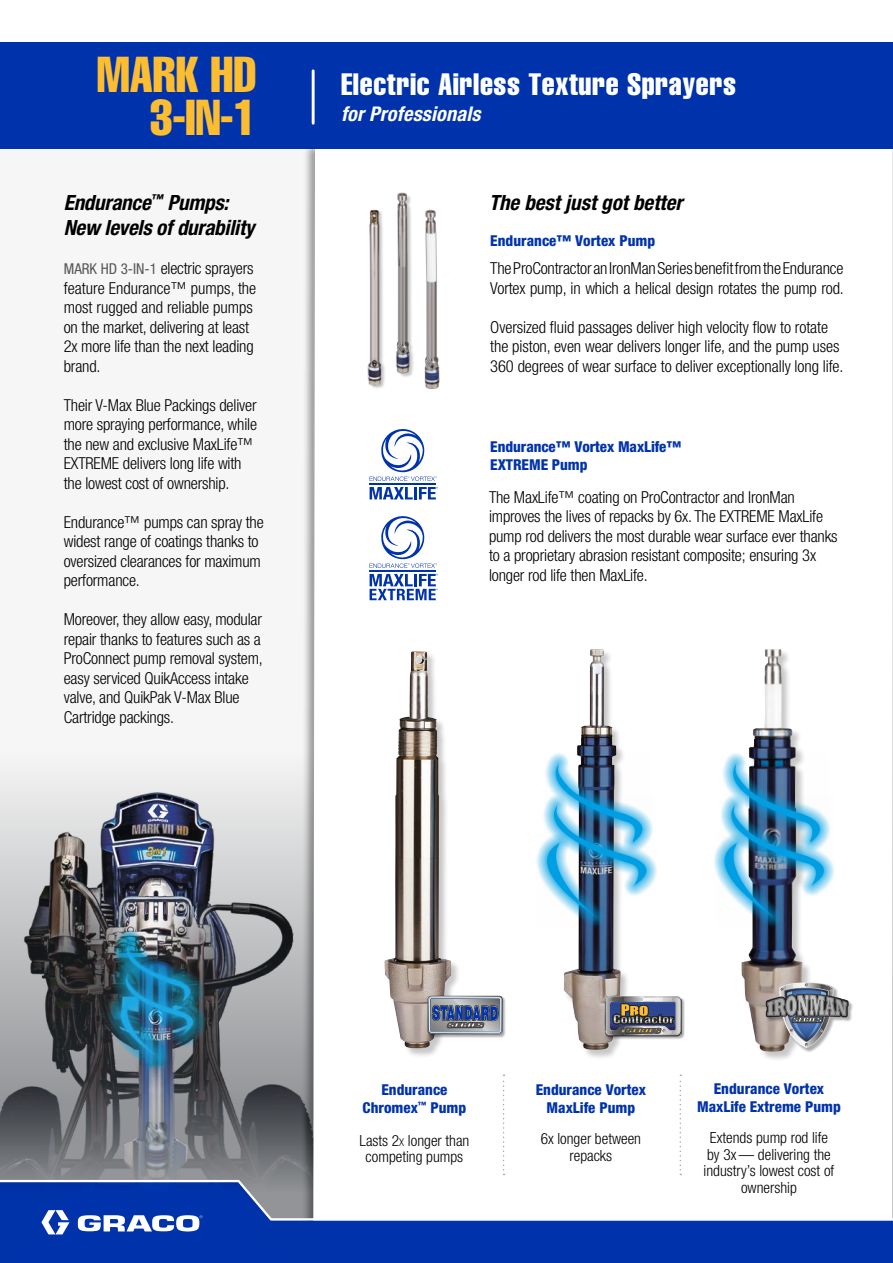
<style>
.page{position:relative;width:893px;height:1263px;background:#fff}
.page>*{position:absolute;margin:0;border:0;box-sizing:border-box;transform-origin:0 0}
.t1{font:49.5px/43.5px "Helvetica LT Std Comp";color:#fcbd30;text-align:right}
.t2{font:30.45px "Helvetica LT Std Comp";letter-spacing:.02em;color:#fff}
.t3{font:italic 700 condensed 21px/25.5px "Helvetica Neue LT Std";letter-spacing:-.01em;color:#000}
.t4{font:italic 700 condensed 20.25px "Helvetica Neue LT Std";letter-spacing:.01em;color:#fff}
.t5{font:300 condensed 16.5px/19.5px "Helvetica Neue LT Std";letter-spacing:-.01em;color:#000}
.t6{font:300 condensed 15.3px/16.5px "Helvetica Neue LT Std";color:#000;text-align:center}
.t7{font:800 condensed 15px/18px "Helvetica Neue LT Std";color:#0033ab;text-align:center}
.s1{font-weight:400;font-size:15px;color:#575756}
.s2{font-size:10.8px}
</style>
<div class="page">
<div style="left:0;top:147px;width:313px;height:1107px;background:#f6f6f7"></div>
<div style="left:0;top:43px;width:893px;height:106px;background:#0033ab"></div>
<div style="left:313px;top:1234px;width:580px;height:29px;background:#0033ab"></div>
<img style="left:0;top:728px;width:313px;height:535px">
<div style="left:741px;top:728px;width:71px;height:333px;background:#000;opacity:.22"></div>
<img style="left:741px;top:728px;width:61px;height:324px">
<div style="left:760px;top:649px;width:35px;height:89px;background:#000;opacity:.22"></div>
<img style="left:760px;top:649px;width:27px;height:79px">
<div style="left:564px;top:649px;width:66px;height:411px;background:#000;opacity:.22"></div>
<img style="left:564px;top:649px;width:56px;height:401px">
<div style="left:384px;top:651px;width:77px;height:407px;background:#000;opacity:.22"></div>
<img style="left:384px;top:651px;width:67px;height:398px">
<div style="left:534px;top:750px;width:125px;height:179px;background:#009fe3;opacity:.58"></div>
<svg style="left:536px;top:916px;width:70px;height:11px"></svg>
<svg style="left:545px;top:753px;width:108px;height:10px"></svg>
<img style="left:534px;top:763px;width:125px;height:153px">
<div style="left:711px;top:750px;width:126px;height:179px;background:#009fe3;opacity:.58"></div>
<svg style="left:714px;top:916px;width:69px;height:11px"></svg>
<svg style="left:723px;top:753px;width:107px;height:10px"></svg>
<img style="left:711px;top:763px;width:126px;height:153px">
<div style="left:428px;top:996px;width:79px;height:42px;background:#000;opacity:.33"></div>
<svg style="left:428px;top:982px;width:75px;height:52px"></svg>
<div style="left:766px;top:983px;width:87px;height:70px;background:#000;opacity:.33"></div>
<svg style="left:764px;top:982px;width:85px;height:66px"></svg>
<div style="left:605px;top:997px;width:80px;height:43px;background:#000;opacity:.33"></div>
<svg style="left:605px;top:996px;width:76px;height:43px;background:#787880"></svg>
<svg style="left:0;top:1074px;width:893px;height:160px"></svg>
<hr style="left:369px;top:483px;width:67px;height:2px;background:#0033ab">
<svg style="left:370px;top:429px;width:67px;height:52px"></svg>
<svg style="left:370px;top:487px;width:68px;height:12px"></svg>
<hr style="left:369px;top:570px;width:67px;height:2px;background:#0033ab">
<svg style="left:370px;top:516px;width:67px;height:52px"></svg>
<svg style="left:370px;top:574px;width:68px;height:26px"></svg>
<img style="left:367px;top:209px;width:18px;height:179px">
<img style="left:396px;top:192px;width:17px;height:185px">
<img style="left:424px;top:209px;width:16px;height:180px">
<hr style="left:312px;top:71px;width:3px;height:52px;background:#fff">
<h1 class="t1" style="left:97px;top:51px;width:161px">MARK HD<br>3-IN-1</h1>
<h2 class="t2" style="left:341px;top:65px;width:396px">Electric Airless Texture Sprayers</h2>
<p class="t4" style="left:341px;top:102px;width:141px">for Professionals</p>
<p class="t3" style="left:64px;top:190px;width:192px">Endurance<sup>™</sup> Pumps:<br>New levels of durability</p>
<p class="t3" style="left:489px;top:190px;width:195px">The best just got better</p>
<p class="t7" style="left:490px;top:231px;width:166px">Endurance™ Vortex Pump</p>
<p class="t5" style="left:64px;top:258px;width:194px"><span class="s1">MARK HD 3-IN-1</span> electric sprayers feature Endurance™ pumps, the most rugged and reliable pumps on the market, delivering at least<br>2x more life than the next leading brand.</p>
<p class="t5" style="left:64px;top:395px;width:195px">Their V-Max Blue Packings deliver more spraying performance, while the new and exclusive MaxLife™<br>EXTREME delivers long life with the lowest cost of ownership.</p>
<p class="t5" style="left:64px;top:512px;width:201px">Endurance™ pumps can spray the widest range of coatings thanks to oversized clearances for maximum performance.</p>
<p class="t5" style="left:64px;top:610px;width:201px">Moreover, they allow easy, modular repair thanks to features such as a<br>ProConnect pump removal system, easy serviced QuikAccess intake valve, and QuikPak V-Max Blue<br>Cartridge packings.</p>
<p class="t5" style="left:490px;top:258px;width:355px">The ProContractor an IronMan Series benefit from the Endurance<br>Vortex pump, in which a helical design rotates the pump rod.</p>
<p class="t5" style="left:490px;top:317px;width:355px">Oversized fluid passages deliver high velocity flow to rotate the piston, even wear delivers longer life, and the pump uses<br>360 degrees of wear surface to deliver exceptionally long life.</p>
<p class="t7" style="left:490px;top:438px;width:192px;text-align:left">Endurance™ Vortex MaxLife™<br>EXTREME Pump</p>
<p class="t5" style="left:489px;top:487px;width:350px">The MaxLife™ coating on ProContractor and IronMan improves the lives of repacks by 6x. The EXTREME MaxLife pump rod delivers the most durable wear surface ever thanks to a proprietary abrasion resistant composite; ensuring 3x longer rod life then MaxLife.</p>
<p class="t7" style="left:363px;top:1080px;width:105px">Endurance<br>Chromex<sup>™</sup> Pump</p>
<p class="t6" style="left:359px;top:1132px;width:111px">Lasts 2<span class="s2">x</span> longer than competing pumps</p>
<p class="t7" style="left:536px;top:1080px;width:112px">Endurance Vortex<br>MaxLife Pump</p>
<p class="t6" style="left:541px;top:1130px;width:102px">6x longer between repacks</p>
<p class="t7" style="left:697px;top:1079px;width:145px">Endurance Vortex<br>MaxLife Extreme Pump</p>
<p class="t6" style="left:704px;top:1129px;width:132px">Extends pump rod life by 3x — delivering the industry’s lowest cost of ownership</p>
</div>
